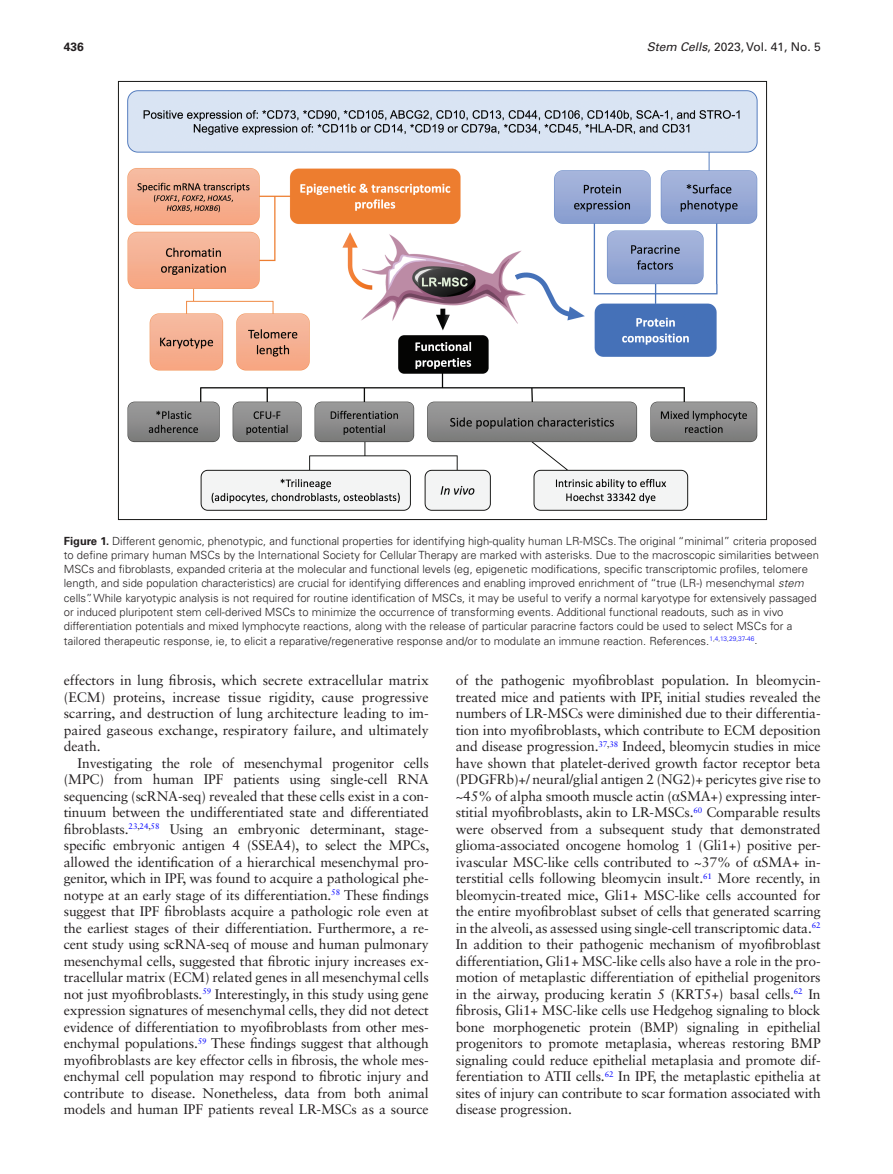
<style>
.page{position:relative;width:893px;height:1174px;background:#fff}
.page>*{position:absolute;margin:0;border:0;box-sizing:border-box;transform-origin:0 0}
.t1{font:13.8px/16.5px "Sabon LT Std";letter-spacing:-.01em;color:#231f20;text-align:justify}
.t2{font:12px "Univers LT Std";color:#231f20}
.t3{font:700 12px "Univers LT Std";color:#231f20}
.t4{font:300 11.25px/14.2px "Univers LT Std";color:#231f20}
.s1{font-style:italic}
.s2{font-weight:700}
.s3{font-family:"Gandhari Unicode"}
</style>
<div class="page">
<img style="left:117px;top:81px;width:650px;height:439px">
<p class="t3" style="left:64px;top:40px;width:22px">436</p>
<p class="t2" style="left:647px;top:40px;width:175px"><span class="s1">Stem Cells</span>, 2023, Vol. 41, No. 5</p>
<p class="t4" style="left:64px;top:533px;width:757px"><span class="s2">Figure 1.</span> Different genomic, phenotypic, and functional properties for identifying high-quality human LR-MSCs. The original “minimal” criteria proposed to define primary human MSCs by the International Society for Cellular Therapy are marked with asterisks. Due to the macroscopic similarities between MSCs and fibroblasts, expanded criteria at the molecular and functional levels (eg, epigenetic modifications, specific transcriptomic profiles, telomere length, and side population characteristics) are crucial for identifying differences and enabling improved enrichment of “true (LR-) mesenchymal <span class="s1">stem </span>cells”. While karyotypic analysis is not required for routine identification of MSCs, it may be useful to verify a normal karyotype for extensively passaged or induced pluripotent stem cell-derived MSCs to minimize the occurrence of transforming events. Additional functional readouts, such as in vivo differentiation potentials and mixed lymphocyte reactions, along with the release of particular paracrine factors could be used to select MSCs for a tailored therapeutic response, ie, to elicit a reparative/regenerative response and/or to modulate an immune reaction. References.<sup>1</sup><sup>,</sup><sup>4</sup><sup>,</sup><sup>13</sup><sup>,</sup><sup>29</sup><sup>,</sup><sup>37</sup><sup>-</sup><sup>46</sup>.</p>
<p class="t1" style="left:64px;top:672px;width:366px">effectors in lung fibrosis, which secrete extracellular matrix (ECM) proteins, increase tissue rigidity, cause progressive scarring, and destruction of lung architecture leading to im&shy;paired gaseous exchange, respiratory failure, and ultimately death.</p>
<p class="t1" style="left:64px;top:754px;width:367px;text-indent:14px">Investigating the role of mesenchymal progenitor cells (MPC) from human IPF patients using single-cell RNA sequencing (scRNA-seq) revealed that these cells exist in a con&shy;tinuum between the undifferentiated state and differentiated fibroblasts.<sup>23</sup><sup>,</sup><sup>24</sup><sup>,</sup><sup>58</sup> Using an embryonic determinant, stage&shy;specific embryonic antigen 4 (SSEA4), to select the MPCs, allowed the identification of a hierarchical mesenchymal pro&shy;genitor, which in IPF, was found to acquire a pathological phe&shy;notype at an early stage of its differentiation.<sup>58</sup> These findings suggest that IPF fibroblasts acquire a pathologic role even at the earliest stages of their differentiation. Furthermore, a re&shy;cent study using scRNA-seq of mouse and human pulmonary mesenchymal cells, suggested that fibrotic injury increases ex&shy;tracellular matrix (ECM) related genes in all mesenchymal cells not just myofibroblasts.<sup>59</sup> Interestingly, in this study using gene expression signatures of mesenchymal cells, they did not detect evidence of differentiation to myofibroblasts from other mes&shy;enchymal populations.<sup>59</sup> These findings suggest that although myofibroblasts are key effector cells in fibrosis, the whole mes&shy;enchymal cell population may respond to fibrotic injury and contribute to disease. Nonetheless, data from both animal models and human IPF patients reveal LR-MSCs as a source</p>
<p class="t1" style="left:456px;top:672px;width:366px">of the pathogenic myofibroblast population. In bleomycin&shy;treated mice and patients with IPF, initial studies revealed the numbers of LR-MSCs were diminished due to their differentia&shy;tion into myofibroblasts, which contribute to ECM deposition and disease progression.<sup>37</sup><sup>,</sup><sup>38</sup> Indeed, bleomycin studies in mice have shown that platelet-derived growth factor receptor beta (PDGFRb)+/ neural/glial antigen 2 (NG2)+ pericytes give rise to ~45% of alpha smooth muscle actin (<span class="s3">α</span>SMA+) expressing inter&shy;stitial myofibroblasts, akin to LR-MSCs.<sup>60</sup> Comparable results were observed from a subsequent study that demonstrated glioma-associated oncogene homolog 1 (Gli1+) positive per&shy;ivascular MSC-like cells contributed to ~37% of <span class="s3">α</span>SMA+ in&shy;terstitial cells following bleomycin insult.<sup>61</sup> More recently, in bleomycin-treated mice, Gli1+ MSC-like cells accounted for the entire myofibroblast subset of cells that generated scarring in the alveoli, as assessed using single-cell transcriptomic data.<sup>62<br></sup>In addition to their pathogenic mechanism of myofibroblast differentiation, Gli1+ MSC-like cells also have a role in the pro&shy;motion of metaplastic differentiation of epithelial progenitors in the airway, producing keratin 5 (KRT5+) basal cells.<sup>62</sup> In fibrosis, Gli1+ MSC-like cells use Hedgehog signaling to block bone morphogenetic protein (BMP) signaling in epithelial progenitors to promote metaplasia, whereas restoring BMP signaling could reduce epithelial metaplasia and promote dif&shy;ferentiation to ATII cells.<sup>62</sup> In IPF, the metaplastic epithelia at sites of injury can contribute to scar formation associated with disease progression.</p>
</div>
